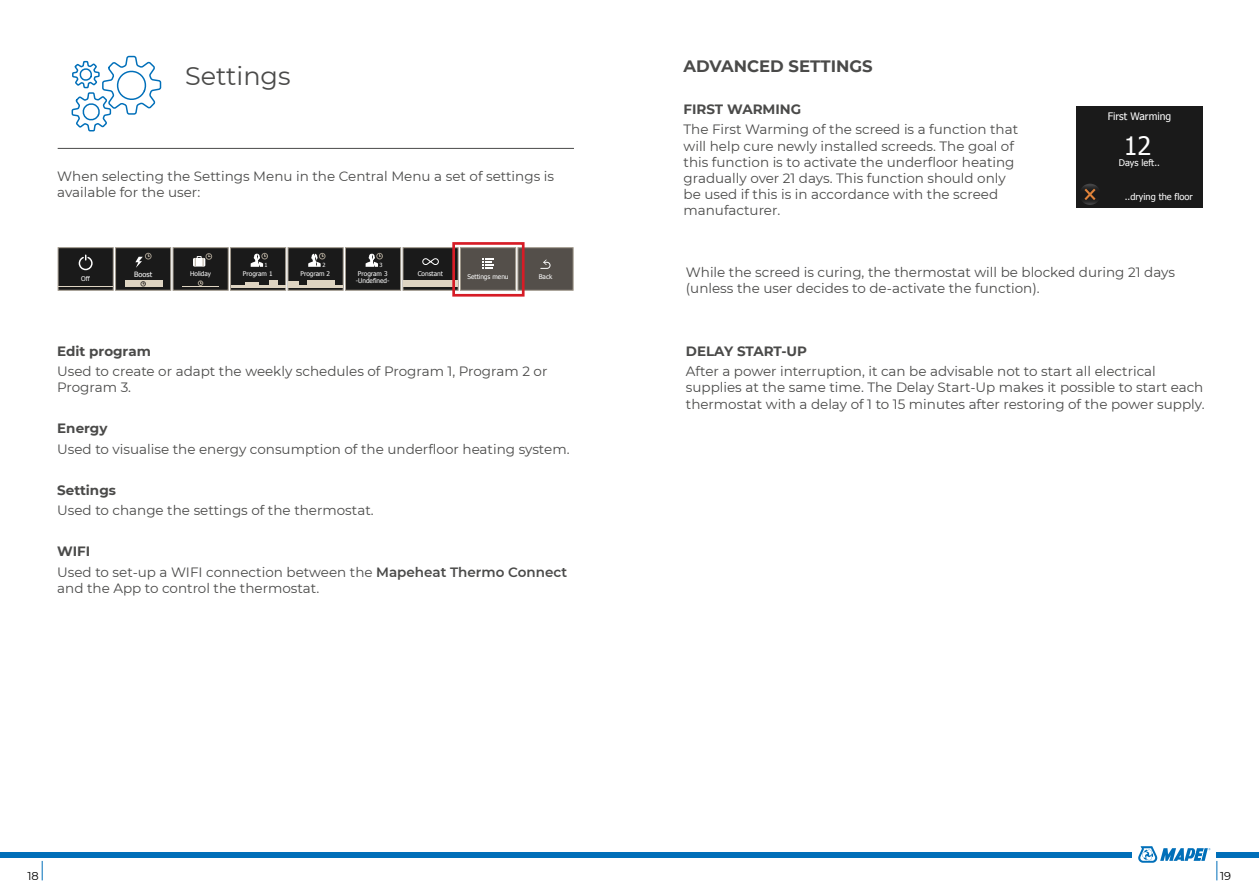
<style>
.page{position:relative;width:1259px;height:893px;background:#fff}
.page>*{position:absolute;margin:0;border:0;box-sizing:border-box;transform-origin:0 0}
.t1{font:25.5px "Montserrat";color:#4a4a49}
.t2{font:25.35px "Tahoma";color:#fff}
.t3{font:700 16.5px "Montserrat";color:#4a4a49}
.t4{font:13.5px/16.2px "Montserrat";color:#4a4a49}
.t5{font:700 13.5px "Montserrat";color:#4a4a49}
.t6{font:11.4px "Montserrat";color:#000}
.t7{font:10.35px "Tahoma";color:#fff}
.t8{font:9.15px "Tahoma";color:#fff}
.t9{font:7.35px "Tahoma";color:#fff}
.t10{font:6.45px "Tahoma";color:#fff}
.t11{font:5.7px "Tahoma";color:#fff}
.s1{font-weight:700}
.s2{font-weight:600}
</style>
<div class="page">
<svg style="left:1216px;top:861px;width:1px;height:19px"></svg>
<svg style="left:1138px;top:846px;width:72px;height:17px"></svg>
<div style="left:0;top:852px;width:1132px;height:5px;background:#006fb9"></div>
<div style="left:1216px;top:852px;width:43px;height:5px;background:#006fb9"></div>
<svg style="left:42px;top:861px;width:1px;height:19px"></svg>
<hr style="left:58px;top:148px;width:516px;height:1px;background:#4a4a49">
<svg style="left:71px;top:56px;width:91px;height:75px"></svg>
<div style="left:402px;top:247px;width:56px;height:44px;background:#1a1a1a;border:1px solid #a1998c"></div>
<svg style="left:422px;top:258px;width:17px;height:7px"></svg>
<div style="left:403px;top:280px;width:55px;height:7px;background:#ded4c2"></div>
<div style="left:58px;top:247px;width:56px;height:44px;background:#1a1a1a;border:1px solid #a1998c"></div>
<hr style="left:59px;top:286px;width:54px;height:1px;background:#ded4c2">
<svg style="left:78px;top:255px;width:15px;height:16px"></svg>
<div style="left:115px;top:247px;width:56px;height:44px;background:#1a1a1a;border:1px solid #a1998c"></div>
<div style="left:125px;top:281px;width:38px;height:6px;background:#ded4c2"></div>
<svg style="left:135px;top:253px;width:16px;height:15px"></svg>
<svg style="left:141px;top:281px;width:5px;height:5px"></svg>
<div style="left:173px;top:247px;width:56px;height:44px;background:#1a1a1a;border:1px solid #a1998c"></div>
<svg style="left:198px;top:281px;width:5px;height:5px"></svg>
<hr style="left:182px;top:286px;width:37px;height:1px;background:#ded4c2">
<div style="left:193px;top:258px;width:12px;height:9px;background:#eeece9"></div>
<div style="left:206px;top:253px;width:6px;height:7px;border:1px solid #a1998c;border-radius:50%"></div>
<svg style="left:195px;top:255px;width:15px;height:12px"></svg>
<div style="left:230px;top:247px;width:56px;height:44px;background:#1a1a1a;border:1px solid #a1998c"></div>
<hr style="left:231px;top:285px;width:54px;height:2px;background:#ded4c2">
<hr style="left:245px;top:282px;width:13px;height:4px;background:#ded4c2">
<div style="left:261px;top:253px;width:7px;height:6px;border:1px solid #a1998c;border-radius:50%"></div>
<svg style="left:251px;top:254px;width:15px;height:13px"></svg>
<div style="left:269px;top:281px;width:9px;height:6px;background:#ded4c2"></div>
<div style="left:288px;top:247px;width:55px;height:44px;background:#1a1a1a;border:1px solid #a1998c"></div>
<hr style="left:288px;top:285px;width:55px;height:2px;background:#ded4c2">
<svg style="left:308px;top:253px;width:17px;height:14px"></svg>
<hr style="left:288px;top:282px;width:11px;height:4px;background:#ded4c2">
<div style="left:307px;top:281px;width:28px;height:6px;background:#ded4c2"></div>
<div style="left:345px;top:247px;width:56px;height:44px;background:#1a1a1a;border:1px solid #a1998c"></div>
<div style="left:376px;top:253px;width:7px;height:6px;border:1px solid #a1998c;border-radius:50%"></div>
<svg style="left:365px;top:254px;width:16px;height:13px"></svg>
<div style="left:460px;top:247px;width:56px;height:44px;background:#544f4a;border:1px solid #a1998c"></div>
<svg style="left:482px;top:258px;width:12px;height:11px"></svg>
<div style="left:517px;top:247px;width:56px;height:44px;background:#544f4a;border:1px solid #a1998c"></div>
<svg style="left:540px;top:259px;width:11px;height:10px"></svg>
<div style="left:452px;top:242px;width:72px;height:55px;border:3px solid #d61c26"></div>
<div style="left:1076px;top:106px;width:126px;height:102px;background:#1a1a1a"></div>
<svg style="left:1079px;top:184px;width:21px;height:21px"></svg>
<svg style="left:1084px;top:189px;width:11px;height:11px"></svg>
<h1 class="t1" style="left:185px;top:59px;width:107px">Settings</h1>
<p class="t4" style="left:57px;top:168px;width:498px">When selecting the Settings Menu in the Central Menu a set of settings is available for the user:</p>
<p class="t10" style="left:81px;top:274px;width:10px">Off</p>
<p class="t11" style="left:264px;top:261px;width:5px">1</p>
<p class="t9" style="left:134px;top:269px;width:19px">Boost</p>
<p class="t10" style="left:190px;top:270px;width:23px">Holiday</p>
<p class="t10" style="left:243px;top:269px;width:31px">Program 1</p>
<p class="t11" style="left:322px;top:261px;width:5px">2</p>
<p class="t10" style="left:300px;top:269px;width:31px">Program 2</p>
<p class="t11" style="left:379px;top:261px;width:5px">3</p>
<p class="t10" style="left:358px;top:269px;width:31px">Program 3</p>
<p class="t10" style="left:356px;top:276px;width:35px">-Undefined-</p>
<p class="t10" style="left:418px;top:269px;width:27px">Constant</p>
<p class="t10" style="left:467px;top:272px;width:43px">Settings menu</p>
<p class="t10" style="left:539px;top:273px;width:15px">Back</p>
<p class="t5" style="left:57px;top:341px;width:95px">Edit program</p>
<p class="t4" style="left:57px;top:363px;width:492px">Used to create or adapt the weekly schedules of Program 1, Program 2 or<br>Program 3.</p>
<p class="t5" style="left:57px;top:419px;width:52px">Energy</p>
<p class="t4" style="left:57px;top:440px;width:514px">Used to visualise the energy consumption of the underfloor heating system.</p>
<p class="t5" style="left:57px;top:480px;width:60px">Settings</p>
<p class="t4" style="left:57px;top:502px;width:318px">Used to change the settings of the thermostat.</p>
<p class="t4" style="left:57px;top:541px;width:511px;line-height:20.4px"><span class="s1">WIFI<br></span>Used to set-up a WIFI connection between the <span class="s2">Mapeheat Thermo Connect</span></p>
<p class="t4" style="left:57px;top:579px;width:264px">and the App to control the thermostat.</p>
<p class="t3" style="left:683px;top:54px;width:191px">ADVANCED SETTINGS</p>
<p class="t5" style="left:683px;top:99px;width:119px">FIRST WARMING</p>
<p class="t4" style="left:683px;top:121px;width:336px">The First Warming of the screed is a function that will help cure newly installed screeds. The goal of this function is to activate the underfloor heating gradually over 21 days. This function should only be used if this is in accordance with the screed manufacturer.</p>
<p class="t7" style="left:1107px;top:109px;width:65px">First Warming</p>
<p class="t8" style="left:1118px;top:156px;width:43px">Days left..</p>
<p class="t8" style="left:1124px;top:191px;width:70px">..drying the floor</p>
<h2 class="t2" style="left:1123px;top:129px;width:29px">12</h2>
<p class="t4" style="left:686px;top:263px;width:491px">While the screed is curing, the thermostat will be blocked during 21 days (unless the user decides to de-activate the function).</p>
<p class="t5" style="left:686px;top:341px;width:123px">DELAY START-UP</p>
<p class="t4" style="left:686px;top:363px;width:520px">After a power interruption, it can be advisable not to start all electrical supplies at the same time. The Delay Start-Up makes it possible to start each thermostat with a delay of 1 to 15 minutes after restoring of the power supply.</p>
<p class="t6" style="left:27px;top:868px;width:13px">18</p>
<p class="t6" style="left:1220px;top:868px;width:13px">19</p>
</div>
